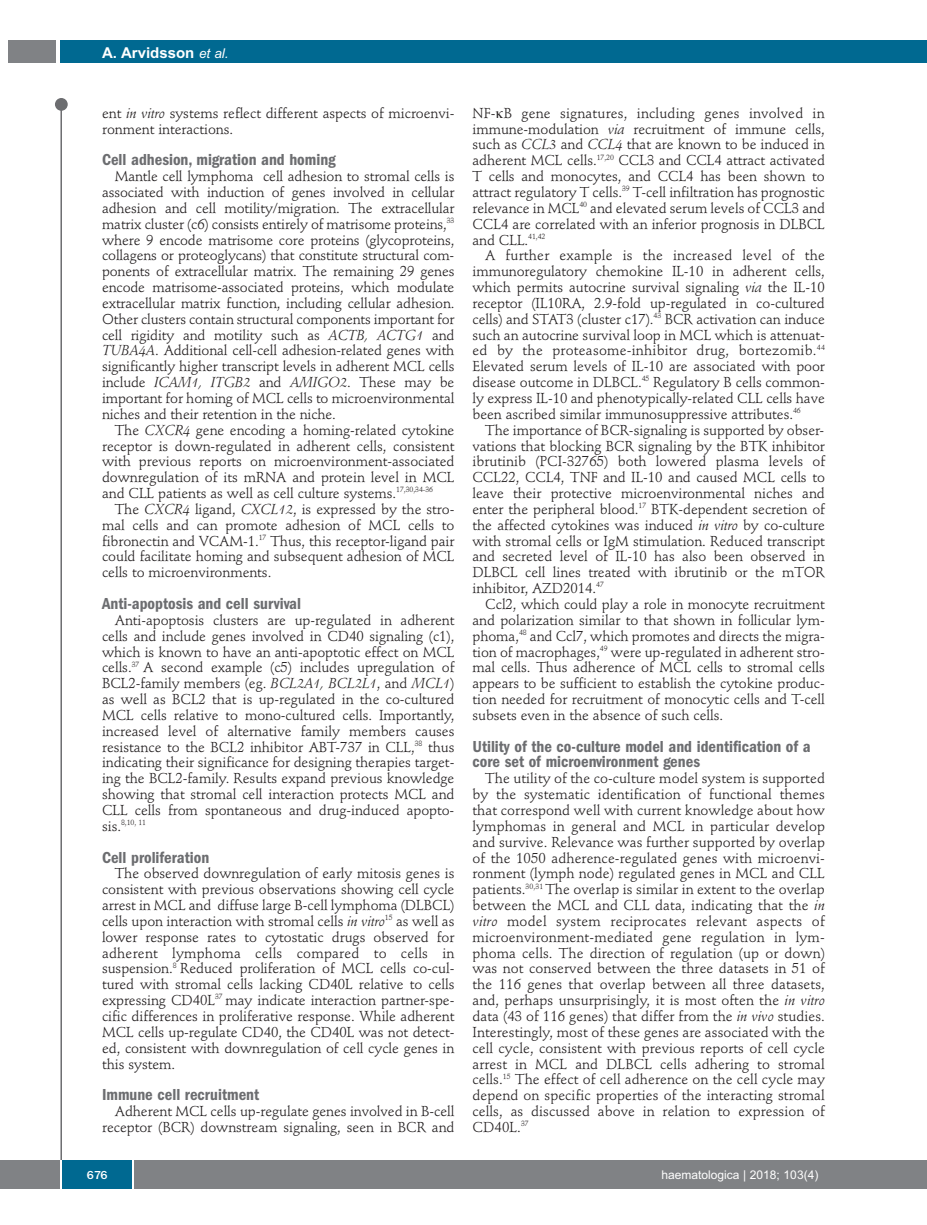
<style>
.page{position:relative;width:927px;height:1225px;background:#fff}
.page>*{position:absolute;margin:0;border:0;box-sizing:border-box;transform-origin:0 0}
.t1{font:600 condensed 16.5px/15.9px "Franklin Gothic";color:#6c6d70}
.t2{font:700 15px "Arial";color:#fff}
.t3{font:14.25px/15.9px "Stempel Schneidler";letter-spacing:-.005em;color:#231f20;text-align:justify}
.t4{font:12px "Arial";color:#fff}
.t5{font:500 12px "Franklin Gothic";color:#fff}
.t6{font:7.5px "Stempel Schneidler";color:#231f20}
.s1{font-weight:400;font-style:italic;font-size:13.5px}
.s2{font-style:italic}
.s3{font-size:14.25px}
</style>
<div class="page">
<div style="left:911px;top:40px;width:16px;height:22px;background:#006991"></div>
<div style="left:910px;top:1160px;width:17px;height:28px;background:#808285"></div>
<div style="left:55px;top:98px;width:13px;height:13px;background:#6c6d70;border-radius:50%"></div>
<hr style="left:60px;top:101px;width:2px;height:1061px;background:#6c6d70">
<div style="left:60px;top:40px;width:852px;height:22px;background:#006991"></div>
<div style="left:9px;top:40px;width:47px;height:22px;background:#808285"></div>
<div style="left:0;top:1160px;width:911px;height:28px;background:#808285"></div>
<div style="left:62px;top:1160px;width:71px;height:28px;background:#006991"></div>
<hr style="left:60px;top:1160px;width:2px;height:28px;background:#fff">
<svg style="left:133px;top:1160px;width:1px;height:28px"></svg>
<p class="t2" style="left:102px;top:44px;width:128px">A. Arvidsson <span class="s1">et al.</span></p>
<p class="t3" style="left:102px;top:106px;width:354px">ent <span class="s2">in vitro</span> systems reflect different aspects of microenvi&shy;ronment interactions.</p>
<p class="t1" style="left:102px;top:153px;width:235px">Cell adhesion, migration and homing</p>
<p class="t3" style="left:102px;top:170px;width:354px;text-indent:13px">Mantle cell lymphoma cell adhesion to stromal cells is associated with induction of genes involved in cellular adhesion and cell motility/migration. The extracellular matrix cluster (c6) consists entirely of matrisome proteins,<sup>33 </sup>where 9 encode matrisome core proteins (glycoproteins, collagens or proteoglycans) that constitute structural com&shy;ponents of extracellular matrix. The remaining 29 genes encode matrisome-associated proteins, which modulate extracellular matrix function, including cellular adhesion.<br>Other clusters contain structural components important for cell rigidity and motility such as <span class="s2">ACTB, ACTG1</span> and <span class="s2">TUBA4A</span>. Additional cell-cell adhesion-related genes with significantly higher transcript levels in adherent MCL cells include <span class="s2">ICAM1, ITGB2</span> and <span class="s2">AMIGO2</span>. These may be important for homing of MCL cells to microenvironmental niches and their retention in the niche.</p>
<p class="t3" style="left:102px;top:423px;width:354px;text-indent:13px">The <span class="s2">CXCR4</span> gene encoding a homing-related cytokine receptor is down-regulated in adherent cells, consistent with previous reports on microenvironment-associated downregulation of its mRNA and protein level in MCL and CLL patients as well as cell culture systems.<sup>17,30,34-36</sup></p>
<p class="t3" style="left:102px;top:502px;width:354px;text-indent:13px">The <span class="s2">CXCR4</span> ligand, <span class="s2">CXCL12</span>, is expressed by the stro&shy;mal cells and can promote adhesion of MCL cells to fibronectin and VCAM-1.<sup>17</sup> Thus, this receptor-ligand pair could facilitate homing and subsequent adhesion of MCL cells to microenvironments.</p>
<p class="t1" style="left:102px;top:597px;width:200px">Anti-apoptosis and cell survival</p>
<p class="t3" style="left:102px;top:613px;width:354px;text-indent:13px">Anti-apoptosis clusters are up-regulated in adherent cells and include genes involved in CD40 signaling (c1), which is known to have an anti-apoptotic effect on MCL cells.<sup>37</sup> A second example (c5) includes upregulation of BCL2-family members (eg. <span class="s2">BCL2A1, BCL2L1</span>, and <span class="s2">MCL1</span>) as well as BCL2 that is up-regulated in the co-cultured MCL cells relative to mono-cultured cells. Importantly, increased level of alternative family members causes resistance to the BCL2 inhibitor ABT-737 in CLL,<sup>38</sup> thus indicating their significance for designing therapies target&shy;ing the BCL2-family. Results expand previous knowledge showing that stromal cell interaction protects MCL and CLL cells from spontaneous and drug-induced apopto-</p>
<p class="t6" style="left:102px;top:819px;width:46px"><span class="s3">sis.</span>8,10, 11</p>
<p class="t1" style="left:102px;top:850px;width:109px">Cell proliferation</p>
<p class="t3" style="left:102px;top:867px;width:354px;text-indent:13px">The observed downregulation of early mitosis genes is consistent with previous observations showing cell cycle arrest in MCL and diffuse large B-cell lymphoma (DLBCL) cells upon interaction with stromal cells <span class="s2">in vitro</span><sup>15</sup> as well as lower response rates to cytostatic drugs observed for adherent lymphoma cells compared to cells in suspension.<sup>8</sup> Reduced proliferation of MCL cells co-cul&shy;tured with stromal cells lacking CD40L relative to cells expressing CD40L<sup>37</sup> may indicate interaction partner-spe&shy;cific differences in proliferative response. While adherent MCL cells up-regulate CD40, the CD40L was not detect&shy;ed, consistent with downregulation of cell cycle genes in this system.</p>
<p class="t1" style="left:102px;top:1088px;width:159px">Immune cell recruitment</p>
<p class="t3" style="left:102px;top:1104px;width:354px;text-align:right">Adherent MCL cells up-regulate genes involved in B-cell receptor (BCR) downstream signaling, seen in BCR and</p>
<p class="t3" style="left:472px;top:106px;width:354px">NF- B gene signatures, including genes involved in immune-modulation <span class="s2">via</span> recruitment of immune cells, such as <span class="s2">CCL3</span> and <span class="s2">CCL4</span> that are known to be induced in adherent MCL cells.<sup>17,20</sup> CCL3 and CCL4 attract activated T cells and monocytes, and CCL4 has been shown to attract regulatory T cells.<sup>39</sup> T-cell infiltration has prognostic relevance in MCL<sup>40</sup> and elevated serum levels of CCL3 and CCL4 are correlated with an inferior prognosis in DLBCL and CLL.<sup>41,42</sup></p>
<p class="t3" style="left:472px;top:249px;width:354px;text-indent:13px">A further example is the increased level of the immunoregulatory chemokine IL-10 in adherent cells, which permits autocrine survival signaling <span class="s2">via</span> the IL-10 receptor (IL10RA, 2.9-fold up-regulated in co-cultured cells) and STAT3 (cluster c17).<sup>43</sup> BCR activation can induce such an autocrine survival loop in MCL which is attenuat&shy;ed by the proteasome-inhibitor drug, bortezomib.<sup>44<br></sup>Elevated serum levels of IL-10 are associated with poor disease outcome in DLBCL.<sup>45</sup> Regulatory B cells common&shy;ly express IL-10 and phenotypically-related CLL cells have been ascribed similar immunosuppressive attributes.<sup>46</sup></p>
<p class="t3" style="left:472px;top:423px;width:354px;text-indent:13px">The importance of BCR-signaling is supported by obser&shy;vations that blocking BCR signaling by the BTK inhibitor ibrutinib (PCI-32765) both lowered plasma levels of CCL22, CCL4, TNF and IL-10 and caused MCL cells to leave their protective microenvironmental niches and enter the peripheral blood.<sup>17</sup> BTK-dependent secretion of the affected cytokines was induced <span class="s2">in vitro</span> by co-culture with stromal cells or IgM stimulation. Reduced transcript and secreted level of IL-10 has also been observed in DLBCL cell lines treated with ibrutinib or the mTOR inhibitor, AZD2014.<sup>47</sup></p>
<p class="t3" style="left:472px;top:597px;width:354px;text-indent:13px">Ccl2, which could play a role in monocyte recruitment and polarization similar to that shown in follicular lym&shy;phoma,<sup>48</sup> and Ccl7, which promotes and directs the migra&shy;tion of macrophages,<sup>49</sup> were up-regulated in adherent stro&shy;mal cells. Thus adherence of MCL cells to stromal cells appears to be sufficient to establish the cytokine produc&shy;tion needed for recruitment of monocytic cells and T-cell subsets even in the absence of such cells.</p>
<p class="t1" style="left:472px;top:739px;width:340px">Utility of the co-culture model and identification of a core set of microenvironment genes</p>
<p class="t3" style="left:472px;top:772px;width:354px;text-indent:13px">The utility of the co-culture model system is supported by the systematic identification of functional themes that correspond well with current knowledge about how lymphomas in general and MCL in particular develop and survive. Relevance was further supported by overlap of the 1050 adherence-regulated genes with microenvi&shy;ronment (lymph node) regulated genes in MCL and CLL patients.<sup>30,31</sup> The overlap is similar in extent to the overlap between the MCL and CLL data, indicating that the <span class="s2">in vitro</span> model system reciprocates relevant aspects of microenvironment-mediated gene regulation in lym&shy;phoma cells. The direction of regulation (up or down) was not conserved between the three datasets in 51 of the 116 genes that overlap between all three datasets, and, perhaps unsurprisingly, it is most often the <span class="s2">in vitro </span>data (43 of 116 genes) that differ from the <span class="s2">in vivo</span> studies.<br>Interestingly, most of these genes are associated with the cell cycle, consistent with previous reports of cell cycle arrest in MCL and DLBCL cells adhering to stromal cells.<sup>15</sup> The effect of cell adherence on the cell cycle may depend on specific properties of the interacting stromal cells, as discussed above in relation to expression of CD40L.<sup>37</sup></p>
<p class="t5" style="left:87px;top:1167px;width:22px">676</p>
<p class="t4" style="left:661px;top:1167px;width:158px">haematologica | 2018; 103(4)</p>
</div>
